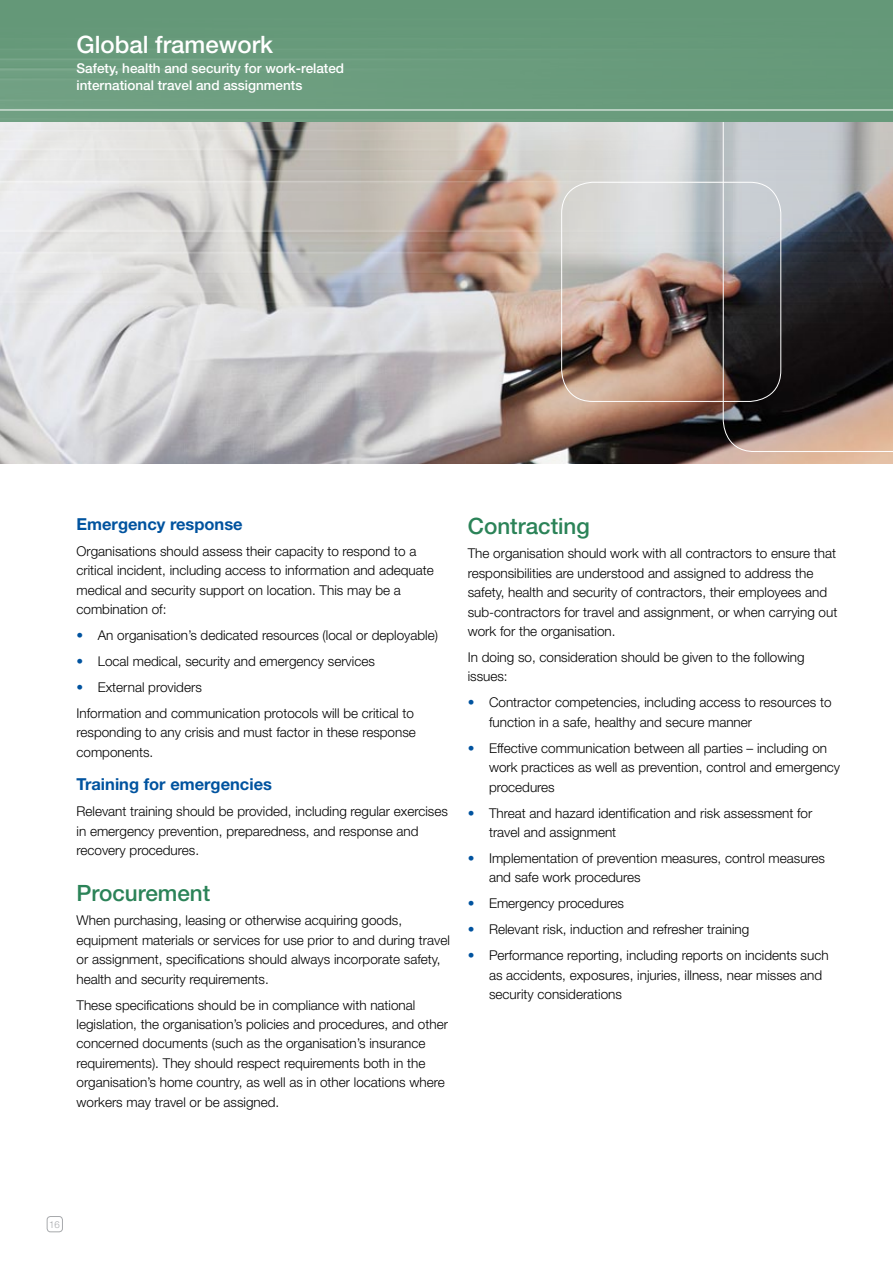
<style>
.page{position:relative;width:893px;height:1263px;background:#fff}
.page>*{position:absolute;margin:0;border:0;box-sizing:border-box;transform-origin:0 0}
.t1{font:500 24px "Helvetica Neue";color:#fff}
.t2{font:500 22.5px "Helvetica Neue";color:#2b8358}
.t3{font:700 16.5px "Helvetica Neue";color:#00539f}
.t4{font:300 13.5px/19.5px "Helvetica Neue";color:#000}
.t5{font:500 13.5px/16.5px "Helvetica Neue";color:#fff}
.t6{font:300 9.6px "Helvetica Neue";color:#a7a9ac}
.s1{color:#00539f}
</style>
<div class="page">
<div style="left:47px;top:1216px;width:16px;height:16px;border:1px solid #a7a9ac;border-radius:3px"></div>
<img style="left:0;top:404px;width:893px;height:59px">
<svg style="left:723px;top:404px;width:170px;height:48px;background:#927b6f"></svg>
<img style="left:0;top:0;width:893px;height:404px">
<hr style="left:0;top:110px;width:893px;height:1px;background:#fff">
<h1 class="t1" style="left:77px;top:30px;width:198px">Global framework</h1>
<p class="t5" style="left:77px;top:60px;width:269px">Safety, health and security for work-related international travel and assignments</p>
<p class="t3" style="left:77px;top:514px;width:168px">Emergency response</p>
<p class="t4" style="left:77px;top:541px;width:359px">Organisations should assess their capacity to respond to a critical incident, including access to information and adequate medical and security support on location. This may be a combination of:</p>
<p class="t4" style="left:77px;top:625px;width:363px"><span class="s1">•</span> An organisation’s dedicated resources (local or deployable)</p>
<p class="t4" style="left:77px;top:651px;width:300px"><span class="s1">•</span> Local medical, security and emergency services</p>
<p class="t4" style="left:77px;top:674px;width:339px;line-height:26px"><span class="s1">•</span> External providers<br>Information and communication protocols will be critical to</p>
<p class="t4" style="left:77px;top:722px;width:341px">responding to any crisis and must factor in these response components.</p>
<p class="t3" style="left:77px;top:774px;width:197px">Training for emergencies</p>
<p class="t4" style="left:77px;top:801px;width:373px">Relevant training should be provided, including regular exercises in emergency prevention, preparedness, and response and recovery procedures.</p>
<h2 class="t2" style="left:77px;top:880px;width:135px">Procurement</h2>
<p class="t4" style="left:77px;top:910px;width:375px">When purchasing, leasing or otherwise acquiring goods, equipment materials or services for use prior to and during travel or assignment, specifications should always incorporate safety, health and security requirements.</p>
<p class="t4" style="left:77px;top:995px;width:373px">These specifications should be in compliance with national legislation, the organisation’s policies and procedures, and other concerned documents (such as the organisation’s insurance requirements). They should respect requirements both in the organisation’s home country, as well as in other locations where workers may travel or be assigned.</p>
<h2 class="t2" style="left:468px;top:513px;width:124px">Contracting</h2>
<p class="t4" style="left:468px;top:543px;width:371px">The organisation should work with all contractors to ensure that responsibilities are understood and assigned to address the safety, health and security of contractors, their employees and sub-contractors for travel and assignment, or when carrying out work for the organisation.</p>
<p class="t4" style="left:468px;top:647px;width:338px">In doing so, consideration should be given to the following issues:</p>
<p class="t4" style="left:489px;top:692px;width:344px;text-indent:-21px"><span class="s1">•</span> Contractor competencies, including access to resources to function in a safe, healthy and secure manner</p>
<p class="t4" style="left:489px;top:738px;width:353px;text-indent:-21px"><span class="s1">•</span> Effective communication between all parties – including on work practices as well as prevention, control and emergency procedures</p>
<p class="t4" style="left:489px;top:803px;width:325px;text-indent:-21px"><span class="s1">•</span> Threat and hazard identification and risk assessment for travel and assignment</p>
<p class="t4" style="left:489px;top:848px;width:338px;text-indent:-21px"><span class="s1">•</span> Implementation of prevention measures, control measures and safe work procedures</p>
<p class="t4" style="left:468px;top:893px;width:158px"><span class="s1">•</span> Emergency procedures</p>
<p class="t4" style="left:468px;top:919px;width:283px"><span class="s1">•</span> Relevant risk, induction and refresher training</p>
<p class="t4" style="left:489px;top:945px;width:341px;text-indent:-21px"><span class="s1">•</span> Performance reporting, including reports on incidents such as accidents, exposures, injuries, illness, near misses and security considerations</p>
<p class="t6" style="left:49px;top:1218px;width:12px">16</p>
</div>
